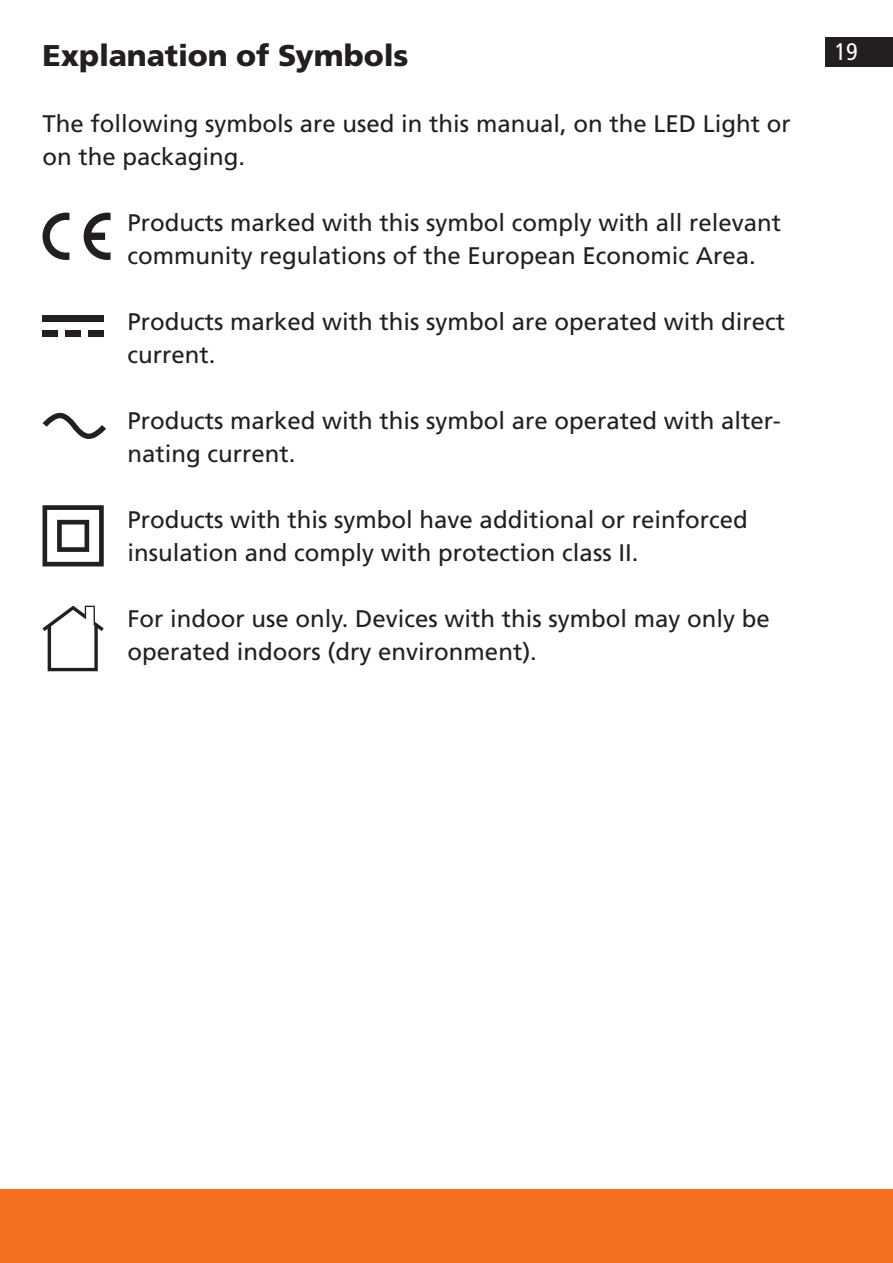
<style>
.page{position:relative;width:893px;height:1263px;background:#fff}
.page>*{position:absolute;margin:0;border:0;box-sizing:border-box;transform-origin:0 0}
.t1{font:900 30px "Frutiger LT";letter-spacing:-.005em;color:#231f20}
.t2{font:24px/33px "Frutiger LT";color:#231f20}
.t3{font:condensed 24px "Frutiger LT";color:#fff}
</style>
<div class="page">
<div style="left:0;top:1188px;width:893px;height:75px;background:#f36e21"></div>
<div style="left:825px;top:37px;width:68px;height:30px;background:#231f20"></div>
<svg style="left:43px;top:213px;width:26px;height:47px"></svg>
<svg style="left:84px;top:213px;width:27px;height:47px"></svg>
<svg style="left:43px;top:505px;width:61px;height:61px"></svg>
<svg style="left:43px;top:606px;width:61px;height:65px"></svg>
<svg style="left:42px;top:412px;width:64px;height:27px"></svg>
<div style="left:43px;top:316px;width:61px;height:6px;background:#231f20"></div>
<div style="left:43px;top:330px;width:15px;height:6px;background:#231f20"></div>
<div style="left:88px;top:330px;width:16px;height:6px;background:#231f20"></div>
<div style="left:65px;top:330px;width:16px;height:6px;background:#231f20"></div>
<p class="t1" style="left:43px;top:38px;width:368px">Explanation of Symbols</p>
<p class="t3" style="left:835px;top:38px;width:25px">19</p>
<p class="t2" style="left:43px;top:108px;width:750px">The following symbols are used in this manual, on the LED Light or on the packaging.</p>
<p class="t2" style="left:128px;top:207px;width:655px">Products marked with this symbol comply with all relevant community regulations of the European Economic Area.</p>
<p class="t2" style="left:128px;top:306px;width:659px">Products marked with this symbol are operated with direct current.</p>
<p class="t2" style="left:128px;top:405px;width:655px">Products marked with this symbol are operated with alter&shy;nating current.</p>
<p class="t2" style="left:128px;top:504px;width:622px">Products with this symbol have additional or reinforced insulation and comply with protection class II.</p>
<p class="t2" style="left:128px;top:603px;width:644px">For indoor use only. Devices with this symbol may only be operated indoors (dry environment).</p>
</div>
